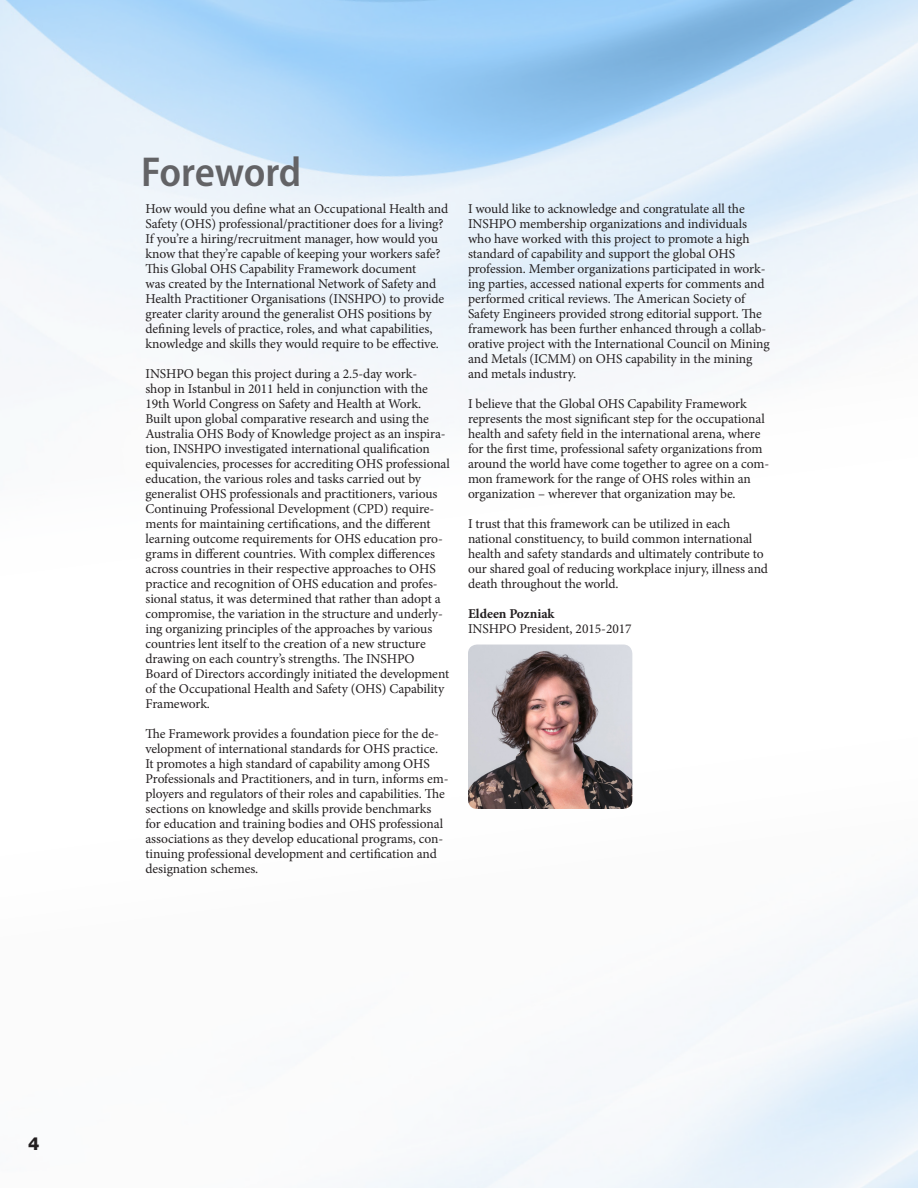
<style>
.page{position:relative;width:918px;height:1188px;background:#fff}
.page>*{position:absolute;margin:0;border:0;box-sizing:border-box;transform-origin:0 0}
.t1{font:600 semi-condensed 42px "Myriad Pro";letter-spacing:-.01em;color:#636366}
.t2{font:800 18px "Helvetica Neue LT Std";color:#231f20}
.t3{font:13.5px/15px "Minion Pro";letter-spacing:-.005em;color:#231f20}
.t4{font:700 13.5px "Minion Pro";color:#231f20}
</style>
<div class="page">
<img style="left:468px;top:645px;width:164px;height:164px">
<h2 class="t2" style="left:28px;top:1132px;width:13px">4</h2>
<p class="t1" style="left:141px;top:149px;width:162px">Foreword</p>
<p class="t3" style="left:146px;top:201px;width:304px">How would you define what an Occupational Health and Safety (OHS) professional/practitioner does for a living?<br>If you’re a hiring/recruitment manager, how would you know that they’re capable of keeping your workers safe?<br>This Global OHS Capability Framework document<br>was created by the International Network of Safety and Health Practitioner Organisations (INSHPO) to provide greater clarity around the generalist OHS positions by defining levels of practice, roles, and what capabilities, knowledge and skills they would require to be effective.</p>
<p class="t3" style="left:146px;top:366px;width:306px">INSHPO began this project during a 2.5-day work-<br>shop in Istanbul in 2011 held in conjunction with the 19th World Congress on Safety and Health at Work.<br>Built upon global comparative research and using the Australia OHS Body of Knowledge project as an inspira&shy;tion, INSHPO investigated international qualification equivalencies, processes for accrediting OHS professional education, the various roles and tasks carried out by generalist OHS professionals and practitioners, various Continuing Professional Development (CPD) require&shy;ments for maintaining certifications, and the different learning outcome requirements for OHS education pro&shy;grams in different countries. With complex differences across countries in their respective approaches to OHS practice and recognition of OHS education and profes&shy;sional status, it was determined that rather than adopt a compromise, the variation in the structure and underly&shy;ing organizing principles of the approaches by various countries lent itself to the creation of a new structure drawing on each country’s strengths. The INSHPO Board of Directors accordingly initiated the development of the Occupational Health and Safety (OHS) Capability Framework.</p>
<p class="t3" style="left:146px;top:726px;width:305px">The Framework provides a foundation piece for the de&shy;velopment of international standards for OHS practice.<br>It promotes a high standard of capability among OHS Professionals and Practitioners, and in turn, informs em&shy;ployers and regulators of their roles and capabilities. The sections on knowledge and skills provide benchmarks for education and training bodies and OHS professional associations as they develop educational programs, con&shy;tinuing professional development and certification and designation schemes.</p>
<p class="t3" style="left:468px;top:201px;width:303px">I would like to acknowledge and congratulate all the INSHPO membership organizations and individuals who have worked with this project to promote a high standard of capability and support the global OHS profession. Member organizations participated in work&shy;ing parties, accessed national experts for comments and performed critical reviews. The American Society of Safety Engineers provided strong editorial support. The framework has been further enhanced through a collab&shy;orative project with the International Council on Mining and Metals (ICMM) on OHS capability in the mining and metals industry.</p>
<p class="t3" style="left:468px;top:396px;width:303px">I believe that the Global OHS Capability Framework represents the most significant step for the occupational health and safety field in the international arena, where for the first time, professional safety organizations from around the world have come together to agree on a com&shy;mon framework for the range of OHS roles within an organization – wherever that organization may be.</p>
<p class="t3" style="left:468px;top:516px;width:302px">I trust that this framework can be utilized in each national constituency, to build common international health and safety standards and ultimately contribute to our shared goal of reducing workplace injury, illness and death throughout the world.</p>
<p class="t4" style="left:468px;top:604px;width:88px">Eldeen Pozniak</p>
<p class="t3" style="left:468px;top:621px;width:165px">INSHPO President, 2015-2017</p>
</div>
